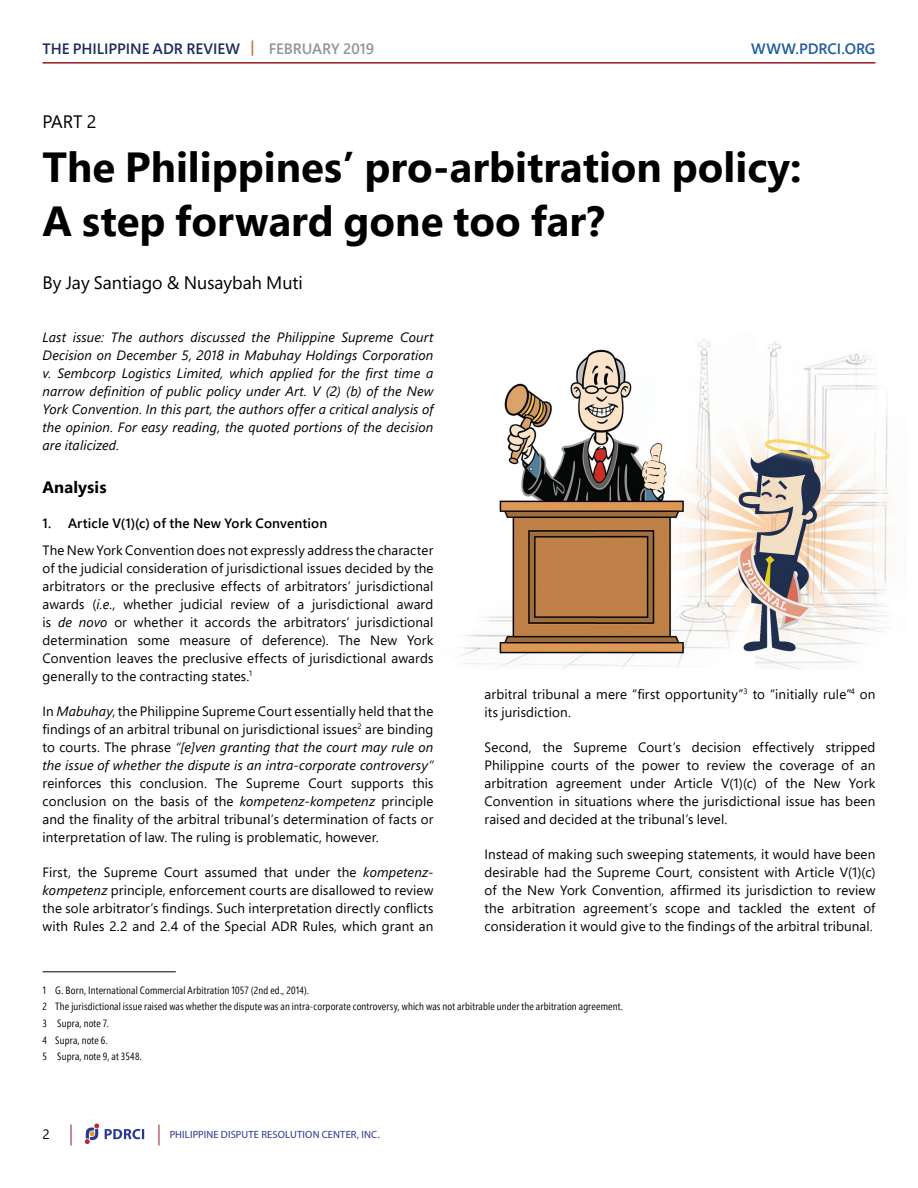
<style>
.page{position:relative;width:918px;height:1188px;background:#fff}
.page>*{position:absolute;margin:0;border:0;box-sizing:border-box;transform-origin:0 0}
.t1{font:700 42px/54px "Segoe Pro";color:#000}
.t2{font:18px "Segoe Pro";color:#000}
.t3{font:700 16.5px "Segoe Pro";letter-spacing:.01em;color:#000}
.t4{font:600 15px "Segoe Pro";letter-spacing:-.005em;color:#202b5b}
.t5{font:600 15px "Segoe Pro";color:#215e9e}
.t6{font:13.5px/18px "Segoe Pro";letter-spacing:.01em;color:#000;text-align:justify}
.t7{font:italic 13.5px/18px "Segoe Pro";letter-spacing:.01em;color:#000;text-align:justify}
.t8{font:600 13.5px "Segoe Pro";letter-spacing:.01em;color:#000}
.t9{font:10.5px/16.6px "Segoe Pro Cond";letter-spacing:.02em;color:#000}
.t10{font:10.5px "Myriad Hebrew";letter-spacing:.015em;color:#2a3891}
.s1{color:#ce6a28}
.s2{color:#939598}
.s3{font-style:italic}
</style>
<div class="page">
<img style="left:458px;top:339px;width:432px;height:330px">
<hr style="left:43px;top:62px;width:832px;height:2px;background:#961b1e">
<svg style="left:71px;top:1125px;width:1px;height:20px"></svg>
<svg style="left:159px;top:1125px;width:1px;height:20px"></svg>
<svg style="left:105px;top:1129px;width:39px;height:10px"></svg>
<svg style="left:85px;top:1124px;width:14px;height:20px"></svg>
<hr style="left:43px;top:971px;width:133px;height:1px;background:#000">
<p class="t4" style="left:43px;top:38px;width:333px">THE PHILIPPINE ADR REVIEW <span class="s1">|</span> <span class="s2">FEBRUARY 2019</span></p>
<p class="t5" style="left:751px;top:38px;width:126px">WWW.PDRCI.ORG</p>
<h2 class="t2" style="left:43px;top:110px;width:55px">PART 2</h2>
<h1 class="t1" style="left:43px;top:139px;width:761px">The Philippines’ pro-arbitration policy:<br>A step forward gone too far?</h1>
<h2 class="t2" style="left:43px;top:270px;width:262px">By Jay Santiago &amp; Nusaybah Muti</h2>
<p class="t7" style="left:43px;top:327px;width:393px">Last issue: The authors discussed the Philippine Supreme Court Decision on December 5, 2018 in Mabuhay Holdings Corporation v. Sembcorp Logistics Limited, which applied for the first time a narrow definition of public policy under Art. V (2) (b) of the New York Convention. In this part, the authors offer a critical analysis of the opinion. For easy reading, the quoted portions of the decision are italicized.</p>
<p class="t3" style="left:43px;top:476px;width:66px">Analysis</p>
<p class="t8" style="left:43px;top:514px;width:286px">1. Article V(1)(c) of the New York Convention</p>
<p class="t6" style="left:43px;top:540px;width:393px">The New York Convention does not expressly address the character of the judicial consideration of jurisdictional issues decided by the arbitrators or the preclusive effects of arbitrators’ jurisdictional awards (<span class="s3">i.e.</span>, whether judicial review of a jurisdictional award is <span class="s3">de novo</span> or whether it accords the arbitrators’ jurisdictional determination some measure of deference). The New York Convention leaves the preclusive effects of jurisdictional awards generally to the contracting states.<sup>1</sup></p>
<p class="t6" style="left:43px;top:702px;width:393px">In <span class="s3">Mabuhay</span>, the Philippine Supreme Court essentially held that the findings of an arbitral tribunal on jurisdictional issues<sup>2</sup> are binding to courts. The phrase <span class="s3">“[e]ven granting that the court may rule on the issue of whether the dispute is an intra-corporate controversy”</span></p>
<p class="t6" style="left:43px;top:773px;width:392px">reinforces this conclusion. The Supreme Court supports this conclusion on the basis of the <span class="s3">kompetenz-kompetenz</span> principle and the finality of the arbitral tribunal’s determination of facts or interpretation of law. The ruling is problematic, however.</p>
<p class="t6" style="left:43px;top:862px;width:392px">First, the Supreme Court assumed that under the <span class="s3">kompetenz&shy;kompetenz</span> principle, enforcement courts are disallowed to review the sole arbitrator’s findings. Such interpretation directly conflicts with Rules 2.2 and 2.4 of the Special ADR Rules, which grant an</p>
<p class="t6" style="left:485px;top:684px;width:392px">arbitral tribunal a mere “first opportunity”<sup>3</sup> to “initially rule”<sup>4</sup> on its jurisdiction.</p>
<p class="t6" style="left:485px;top:738px;width:392px">Second, the Supreme Court’s decision effectively stripped Philippine courts of the power to review the coverage of an arbitration agreement under Article V(1)(c) of the New York Convention in situations where the jurisdictional issue has been raised and decided at the tribunal’s level.</p>
<p class="t6" style="left:485px;top:844px;width:392px">Instead of making such sweeping statements, it would have been desirable had the Supreme Court, consistent with Article V(1)(c) of the New York Convention, affirmed its jurisdiction to review the arbitration agreement’s scope and tackled the extent of consideration it would give to the findings of the arbitral tribunal.</p>
<p class="t9" style="left:43px;top:982px;width:582px">1 G. Born, International Commercial Arbitration 1057 (2nd ed., 2014).<br>2 The jurisdictional issue raised was whether the dispute was an intra-corporate controversy, which was not arbitrable under the arbitration agreement.<br>3 Supra, note 7.<br>4 Supra, note 6.<br>5 Supra, note 9, at 3548.</p>
<p class="t6" style="left:43px;top:1125px;width:9px">2</p>
<p class="t10" style="left:170px;top:1129px;width:212px">PHILIPPINE DISPUTE RESOLUTION CENTER, INC.</p>
</div>
